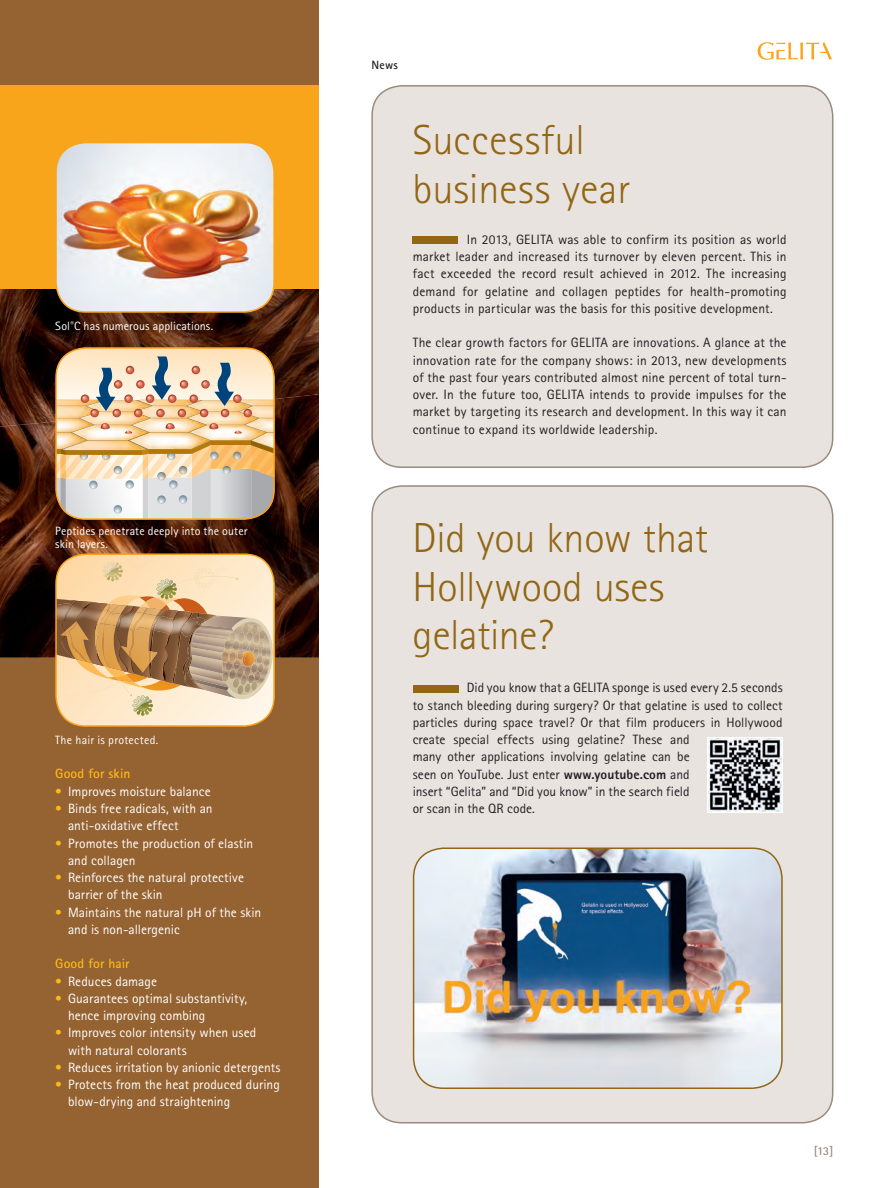
<style>
.page{position:relative;width:893px;height:1188px;background:#fff}
.page>*{position:absolute;margin:0;border:0;box-sizing:border-box;transform-origin:0 0}
.t1{font:300 42px/48.8px "Rotis Sans Serif";letter-spacing:-.005em;color:#926614}
.t2{font:13.5px/17.2px "Rotis Sans Serif";color:#231f20;text-align:justify}
.t3{font:13.5px/17.2px "Rotis Sans Serif";letter-spacing:.005em;color:#fff}
.t4{font:700 13.5px "Rotis Sans Serif";letter-spacing:.01em;color:#fcb814}
.t5{font:12px/13.5px "Rotis Sans Serif";letter-spacing:.01em;color:#fff}
.t6{font:700 12px "Rotis Sans Serif";color:#231f20}
.t7{font:700 12px "Rotis Sans Serif";color:#998b7d}
.s1{color:#fcb814}
.s2{font-weight:800}
</style>
<div class="page">
<div style="left:0;top:0;width:319px;height:1188px;background:#956231"></div>
<img style="left:0;top:519px;width:319px;height:139px">
<div style="left:0;top:85px;width:336px;height:203px;background:#f9a51b"></div>
<div style="left:319px;top:0;width:574px;height:1188px;background:#fff"></div>
<div style="left:372px;top:86px;width:461px;height:381px;background:#e8e3df;border-radius:30px"></div>
<div style="left:371px;top:85px;width:462px;height:383px;border:2px solid #998b7d;border-radius:30px"></div>
<div style="left:372px;top:486px;width:461px;height:637px;background:#e8e3df;border-radius:30px"></div>
<div style="left:371px;top:485px;width:462px;height:639px;border:2px solid #998b7d;border-radius:30px"></div>
<img style="left:58px;top:145px;width:214px;height:127px">
<div style="left:55px;top:142px;width:220px;height:171px;border:2px solid #f9a51b;border-radius:30px"></div>
<svg style="left:0;top:272px;width:319px;height:247px;background:#a08670"></svg>
<div style="left:55px;top:347px;width:220px;height:173px;border:2px solid #f9a51b;border-radius:30px"></div>
<img style="left:414px;top:848px;width:368px;height:240px">
<div style="left:413px;top:848px;width:370px;height:241px;border:2px solid #926614;border-radius:30px"></div>
<svg style="left:54px;top:554px;width:220px;height:171px;background:#d7b892"></svg>
<div style="left:55px;top:554px;width:220px;height:173px;border:2px solid #f9a51b;border-radius:30px"></div>
<div style="left:412px;top:236px;width:46px;height:8px;background:#926614"></div>
<div style="left:413px;top:685px;width:46px;height:7px;background:#926614"></div>
<svg style="left:707px;top:737px;width:76px;height:76px"></svg>
<img style="left:708px;top:738px;width:73px;height:74px">
<svg style="left:758px;top:42px;width:74px;height:18px"></svg>
<p class="t5" style="left:55px;top:319px;width:159px">Sol<sup>®</sup>C has numerous applications.</p>
<p class="t5" style="left:55px;top:524px;width:194px">Peptides penetrate deeply into the outer skin layers.</p>
<p class="t5" style="left:55px;top:733px;width:105px">The hair is protected.</p>
<p class="t4" style="left:55px;top:765px;width:77px">Good for skin</p>
<p class="t3" style="left:55px;top:782px;width:157px"><span class="s1">•</span> Improves moisture balance</p>
<p class="t3" style="left:68px;top:800px;width:146px;text-indent:-13px"><span class="s1">•</span> Binds free radicals, with an anti-oxidative effect</p>
<p class="t3" style="left:68px;top:834px;width:187px;text-indent:-13px"><span class="s1">•</span> Promotes the production of elastin and collagen</p>
<p class="t3" style="left:68px;top:869px;width:178px;text-indent:-13px"><span class="s1">•</span> Reinforces the natural protective barrier of the skin</p>
<p class="t3" style="left:68px;top:903px;width:195px;text-indent:-13px"><span class="s1">•</span> Maintains the natural pH of the skin and is non-allergenic</p>
<p class="t4" style="left:55px;top:955px;width:76px">Good for hair</p>
<p class="t3" style="left:55px;top:972px;width:103px"><span class="s1">•</span> Reduces damage</p>
<p class="t3" style="left:68px;top:990px;width:181px;text-indent:-13px"><span class="s1">•</span> Guarantees optimal substantivity, hence improving combing</p>
<p class="t3" style="left:68px;top:1024px;width:190px;text-indent:-13px"><span class="s1">•</span> Improves color intensity when used with natural colorants</p>
<p class="t3" style="left:55px;top:1059px;width:227px"><span class="s1">•</span> Reduces irritation by anionic detergents</p>
<p class="t3" style="left:68px;top:1076px;width:213px;text-indent:-13px"><span class="s1">•</span> Protects from the heat produced during blow-drying and straightening</p>
<p class="t6" style="left:371px;top:57px;width:28px">News</p>
<h1 class="t1" style="left:413px;top:115px;width:219px">Successful business year</h1>
<p class="t2" style="left:413px;top:231px;width:375px;text-indent:54px">In 2013, GELITA was able to confirm its position as world market leader and increased its turnover by eleven percent. This in fact exceeded the record result achieved in 2012. The increasing demand for gelatine and collagen peptides for health-promoting products in particular was the basis for this positive development.</p>
<p class="t2" style="left:413px;top:334px;width:375px">The clear growth factors for GELITA are innovations. A glance at the innovation rate for the company shows: in 2013, new developments of the past four years contributed almost nine percent of total turn&shy;over. In the future too, GELITA intends to provide impulses for the market by targeting its research and development. In this way it can continue to expand its worldwide leadership.</p>
<h1 class="t1" style="left:413px;top:513px;width:297px">Did you know that<br>Hollywood uses gelatine?</h1>
<p class="t2" style="left:413px;top:679px;width:371px;text-align:left;text-indent:54px">Did you know that a GELITA sponge is used every 2.5 seconds to stanch bleeding during surgery? Or that gelatine is used to collect particles during space travel? Or that film producers in Hollywood create special effects using gelatine? These and<br>many other applications involving gelatine can be<br>seen on YouTube. Just enter <span class="s2">www.youtube.com</span> and<br>insert “Gelita” and “Did you know” in the search field<br>or scan in the QR code.</p>
<p class="t7" style="left:814px;top:1143px;width:21px">[13]</p>
</div>
